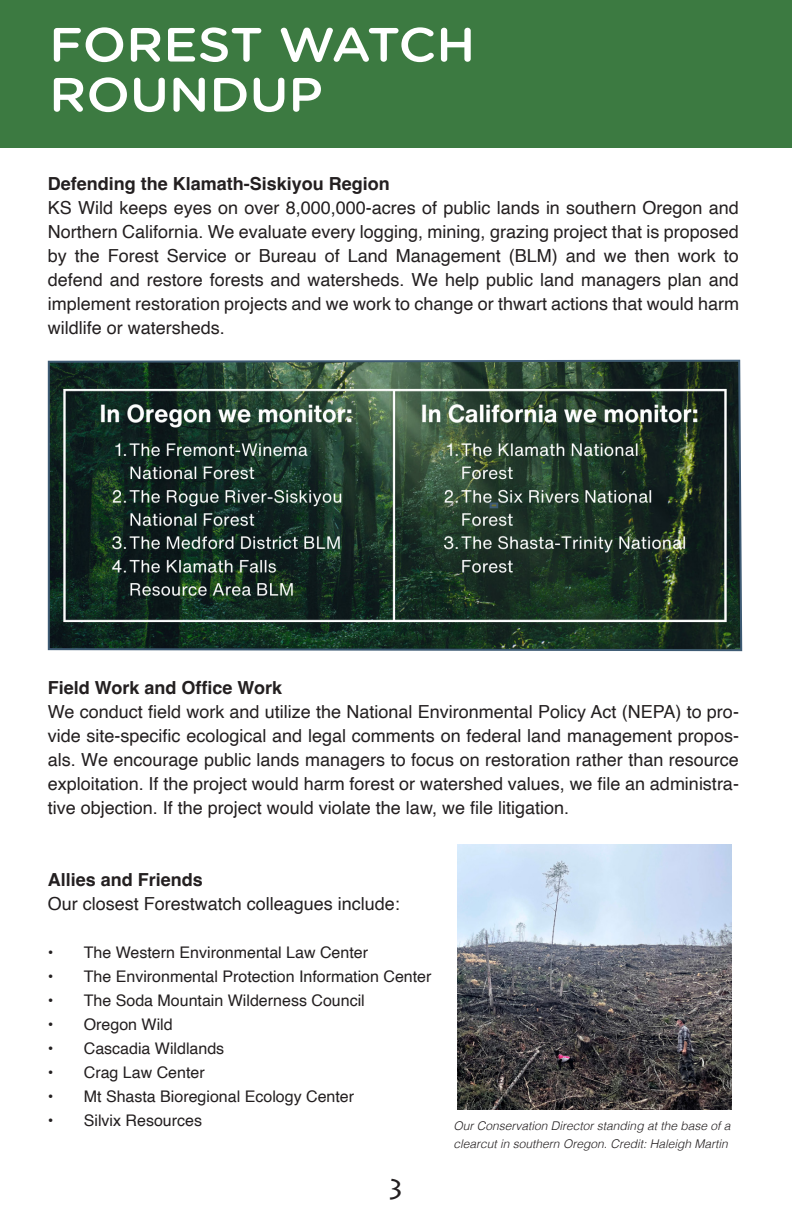
<style>
.page{position:relative;width:792px;height:1224px;background:#fff}
.page>*{position:absolute;margin:0;border:0;box-sizing:border-box;transform-origin:0 0}
.t1{font:500 48px "Gotham Rounded";color:#fff;scale:1.07 1}
.t2{font:28px "Lithos Pro";color:#231f20}
.t3{font:18px/24px "Helvetica";color:#231f20;text-align:justify}
.t4{font:700 18px "Helvetica";color:#231f20}
.t5{font:16px "Helvetica";color:#231f20}
.t6{font:italic 300 12px/18px "Helvetica";color:#231f20}
</style>
<div class="page">
<div style="left:0;top:0;width:792px;height:147px;background:#3c7a41"></div>
<svg style="left:47px;top:359px;width:696px;height:293px;background:#30463a"></svg>
<svg style="left:490px;top:503px;width:8px;height:5px"></svg>
<img style="left:458px;top:845px;width:273px;height:265px">
<p class="t1" style="left:49px;top:10px;width:400px">FOREST WATCH</p>
<p class="t1" style="left:49px;top:60px;width:257px">ROUNDUP</p>
<p class="t4" style="left:48px;top:172px;width:344px">Defending the Klamath-Siskiyou Region</p>
<p class="t3" style="left:48px;top:196px;width:693px">KS Wild keeps eyes on over 8,000,000-acres of public lands in southern Oregon and Northern California. We evaluate every logging, mining, grazing project that is proposed by the Forest Service or Bureau of Land Management (BLM) and we then work to defend and restore forests and watersheds. We help public land managers plan and implement restoration projects and we work to change or thwart actions that would harm wildlife or watersheds.</p>
<p class="t4" style="left:48px;top:676px;width:236px">Field Work and Office Work</p>
<p class="t3" style="left:48px;top:700px;width:693px">We conduct field work and utilize the National Environmental Policy Act (NEPA) to pro&shy;vide site-specific ecological and legal comments on federal land management propos&shy;als. We encourage public lands managers to focus on restoration rather than resource exploitation. If the project would harm forest or watershed values, we file an administra&shy;tive objection. If the project would violate the law, we file litigation.</p>
<p class="t4" style="left:48px;top:868px;width:157px">Allies and Friends</p>
<p class="t3" style="left:48px;top:892px;width:354px">Our closest Forestwatch colleagues include:</p>
<p class="t5" style="left:48px;top:940px;width:322px">• The Western Environmental Law Center</p>
<p class="t5" style="left:48px;top:964px;width:385px">• The Environmental Protection Information Center</p>
<p class="t5" style="left:48px;top:988px;width:318px">• The Soda Mountain Wilderness Council</p>
<p class="t5" style="left:48px;top:1012px;width:126px">• Oregon Wild</p>
<p class="t5" style="left:48px;top:1036px;width:178px">• Cascadia Wildlands</p>
<p class="t5" style="left:48px;top:1060px;width:158px">• Crag Law Center</p>
<p class="t5" style="left:48px;top:1084px;width:308px">• Mt Shasta Bioregional Ecology Center</p>
<p class="t5" style="left:48px;top:1108px;width:156px">• Silvix Resources</p>
<p class="t2" style="left:386px;top:1173px;width:21px">3</p>
<p class="t6" style="left:454px;top:1116px;width:278px">Our Conservation Director standing at the base of a clearcut in southern Oregon. Credit: Haleigh Martin</p>
</div>
